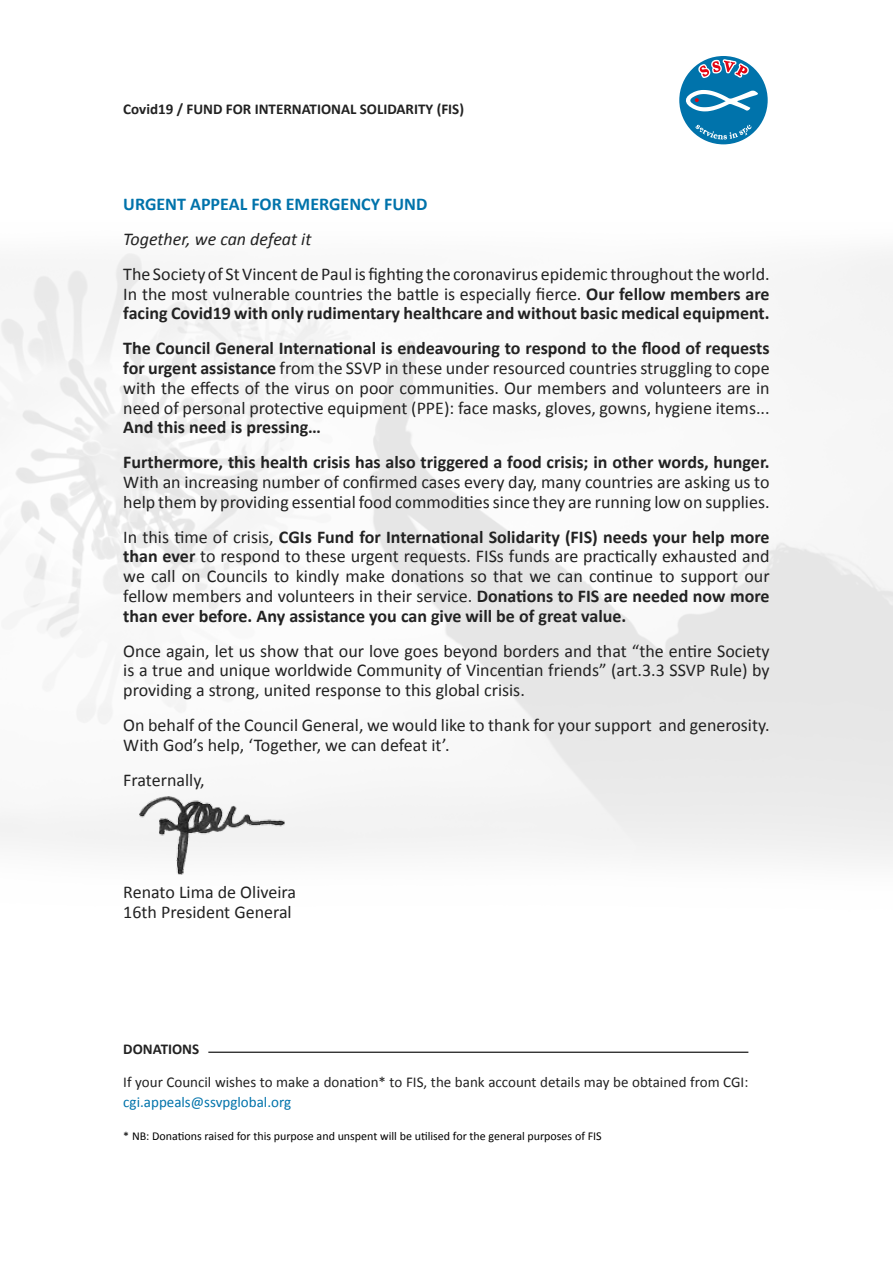
<style>
.page{position:relative;width:893px;height:1263px;background:#fff}
.page>*{position:absolute;margin:0;border:0;box-sizing:border-box;transform-origin:0 0}
.t1{font:18px/19.8px "Calibri";color:#222;text-align:justify}
.t2{font:700 18px/34.8px "Calibri";color:#222}
.t3{font:700 18px "Calibri";color:#0073ab}
.t4{font:italic 18px "Calibri";color:#222}
.t5{font:15px "Calibri";color:#222}
.t6{font:700 15px "Calibri";color:#222}
.t7{font:15px "Calibri";color:#0073ab}
.t8{font:12px "Calibri";color:#000}
.s1{font-weight:700}
</style>
<div class="page">
<div style="left:678px;top:55px;width:91px;height:90px;background:#0073ab;border-radius:50%"></div>
<div style="left:677px;top:54px;width:93px;height:92px;border:2px solid #fff;border-radius:50%"></div>
<svg style="left:682px;top:54px;width:76px;height:57px"></svg>
<svg style="left:695px;top:125px;width:56px;height:14px"></svg>
<hr style="left:208px;top:1052px;width:540px;height:1px;background:#000">
<img style="left:138px;top:795px;width:162px;height:81px">
<p class="t6" style="left:123px;top:99px;width:342px">Covid19 / FUND FOR INTERNATIONAL SOLIDARITY (FIS)</p>
<p class="t3" style="left:123px;top:193px;width:306px">URGENT APPEAL FOR EMERGENCY FUND</p>
<p class="t4" style="left:123px;top:227px;width:190px">Together, we can defeat it</p>
<p class="t1" style="left:123px;top:264px;width:648px">The Society of St Vincent de Paul is fighting the coronavirus epidemic throughout the world.<br>In the most vulnerable countries the battle is especially fierce. <span class="s1">Our fellow members are facing Covid19 with only rudimentary healthcare and without basic medical equipment.</span></p>
<p class="t1" style="left:123px;top:338px;width:648px"><span class="s1">The Council General International is endeavouring to respond to the flood of requests for urgent assistance</span> from the SSVP in these under resourced countries struggling to cope with the effects of the virus on poor communities. Our members and volunteers are in need of personal protective equipment (PPE): face masks, gloves, gowns, hygiene items...</p>
<p class="t2" style="left:123px;top:410px;width:648px">And this need is pressing…<br>Furthermore, this health crisis has also triggered a food crisis; in other words, hunger.</p>
<p class="t1" style="left:123px;top:472px;width:648px">With an increasing number of confirmed cases every day, many countries are asking us to help them by providing essential food commodities since they are running low on supplies.</p>
<p class="t1" style="left:123px;top:527px;width:648px">In this time of crisis, <span class="s1">CGIs Fund for International Solidarity (FIS) needs your help more than ever</span> to respond to these urgent requests. FISs funds are practically exhausted and we call on Councils to kindly make donations so that we can continue to support our fellow members and volunteers in their service. <span class="s1">Donations to FIS are needed now more than ever before. Any assistance you can give will be of great value.</span></p>
<p class="t1" style="left:123px;top:641px;width:648px">Once again, let us show that our love goes beyond borders and that “the entire Society is a true and unique worldwide Community of Vincentian friends” (art.3.3 SSVP Rule) by providing a strong, united response to this global crisis.</p>
<p class="t1" style="left:123px;top:715px;width:648px">On behalf of the Council General, we would like to thank for your support and generosity.<br>With God’s help, ‘Together, we can defeat it’.</p>
<p class="t1" style="left:123px;top:770px;width:83px">Fraternally,</p>
<p class="t1" style="left:123px;top:882px;width:174px">Renato Lima de Oliveira<br>16th President General</p>
<p class="t6" style="left:123px;top:1040px;width:77px">DONATIONS</p>
<p class="t5" style="left:123px;top:1073px;width:627px">If your Council wishes to make a donation* to FIS, the bank account details may be obtained from CGI:</p>
<p class="t7" style="left:123px;top:1093px;width:169px">cgi.appeals@ssvpglobal.org</p>
<p class="t8" style="left:123px;top:1129px;width:480px">* NB: Donations raised for this purpose and unspent will be utilised for the general purposes of FIS</p>
</div>
